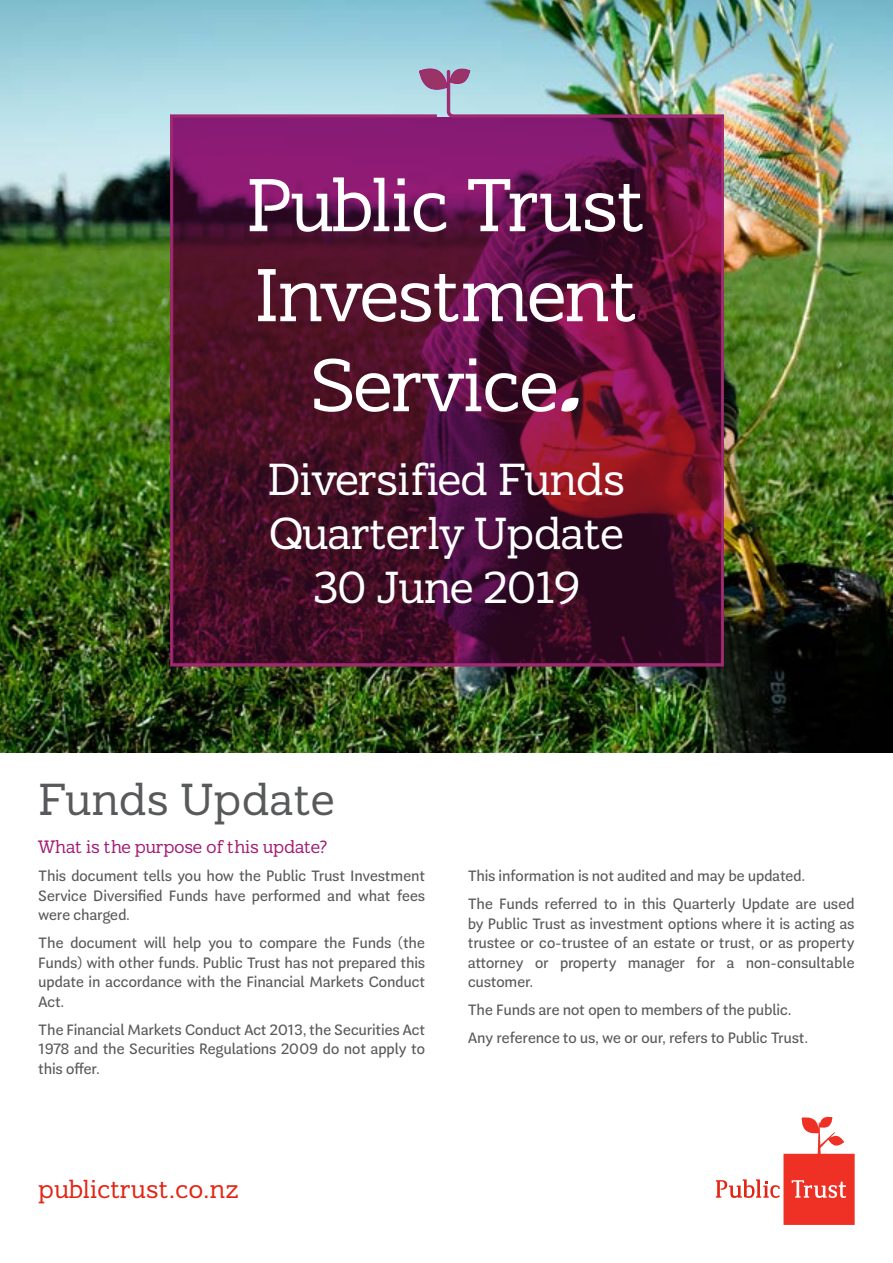
<style>
.page{position:relative;width:893px;height:1263px;background:#fff}
.page>*{position:absolute;margin:0;border:0;box-sizing:border-box;transform-origin:0 0}
.t1{font:75px/90px "Trust";letter-spacing:-.02em;color:#fff;text-align:center}
.t2{font:45px/54px "Trust";letter-spacing:-.02em;color:#fff;text-align:center}
.t3{font:45px "Trust";color:#58595b}
.t4{font:25.5px "Trust";color:#e42313}
.t5{font:18px "Trust";letter-spacing:-.02em;color:#a21d76}
.t6{font:15px/19.5px "Guanabara Sans";letter-spacing:-.02em;color:#58595b;text-align:justify}
</style>
<div class="page">
<img style="left:0;top:0;width:893px;height:753px">
<svg style="left:716px;top:1116px;width:139px;height:109px"></svg>
<svg style="left:171px;top:70px;width:552px;height:596px;background:#5d1e41"></svg>
<svg style="left:419px;top:69px;width:51px;height:20px"></svg>
<h1 class="t1" style="left:247px;top:164px;width:401px">Public Trust<br>Investment<br>Service←</h1>
<h2 class="t2" style="left:268px;top:454px;width:359px">Diversified Funds<br>Quarterly Update<br>30 June 2019</h2>
<h2 class="t3" style="left:38px;top:774px;width:298px">Funds Update</h2>
<p class="t5" style="left:38px;top:837px;width:290px">What is the purpose of this update?</p>
<p class="t6" style="left:38px;top:866px;width:388px">This document tells you how the Public Trust Investment Service Diversified Funds have performed and what fees were charged.</p>
<p class="t6" style="left:38px;top:933px;width:388px">The document will help you to compare the Funds (the Funds) with other funds. Public Trust has not prepared this update in accordance with the Financial Markets Conduct Act.</p>
<p class="t6" style="left:38px;top:1020px;width:388px">The Financial Markets Conduct Act 2013, the Securities Act 1978 and the Securities Regulations 2009 do not apply to this offer.</p>
<h3 class="t4" style="left:38px;top:1175px;width:202px">publictrust.co.nz</h3>
<p class="t6" style="left:468px;top:862px;width:388px;line-height:28px">This information is not audited and may be updated.<br>The Funds referred to in this Quarterly Update are used</p>
<p class="t6" style="left:468px;top:914px;width:388px">by Public Trust as investment options where it is acting as trustee or co-trustee of an estate or trust, or as property attorney or property manager for a non-consultable customer.</p>
<p class="t6" style="left:468px;top:996px;width:342px;line-height:28px">The Funds are not open to members of the public.<br>Any reference to us, we or our, refers to Public Trust.</p>
</div>
